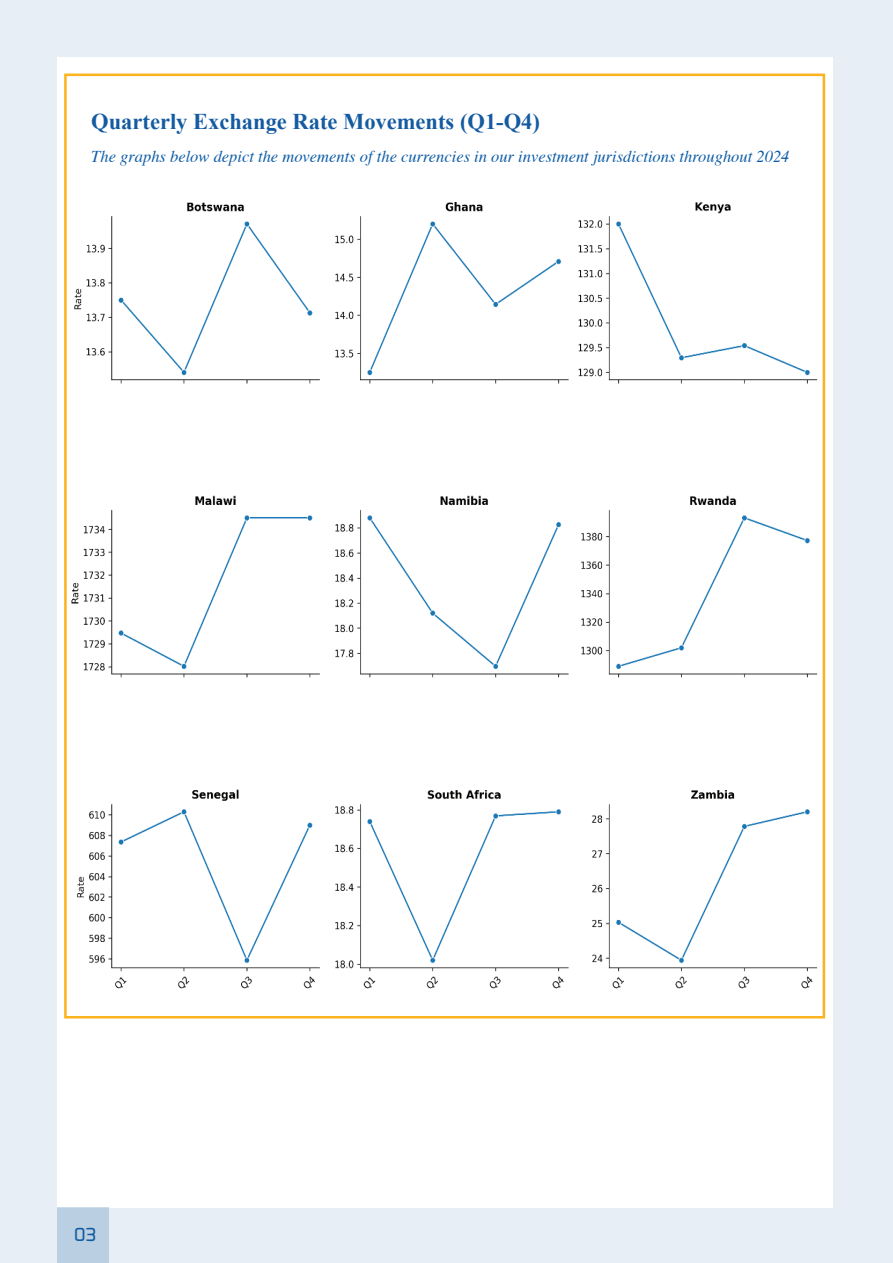
<style>
.page{position:relative;width:893px;height:1263px;background:#e7eef5}
.page>*{position:absolute;margin:0;border:0;box-sizing:border-box;transform-origin:0 0}
.t1{font:700 22.5px "Times New Roman";color:#145ba1}
.t2{font:500 18px "Exo";color:#125b9f}
.t3{font:italic 16.5px "Times";color:#0e5da6}
</style>
<div class="page">
<div style="left:57px;top:57px;width:776px;height:1151px;background:#fff"></div>
<div style="left:57px;top:1207px;width:51px;height:56px;background:#bacfe2"></div>
<img style="left:71px;top:202px;width:747px;height:787px">
<h1 class="t1" style="left:91px;top:106px;width:450px">Quarterly Exchange Rate Movements (Q1-Q4)</h1>
<p class="t3" style="left:91px;top:142px;width:700px">The graphs below depict the movements of the currencies in our investment jurisdictions throughout 2024</p>
<p class="t2" style="left:74px;top:1223px;width:24px">03</p>
</div>
